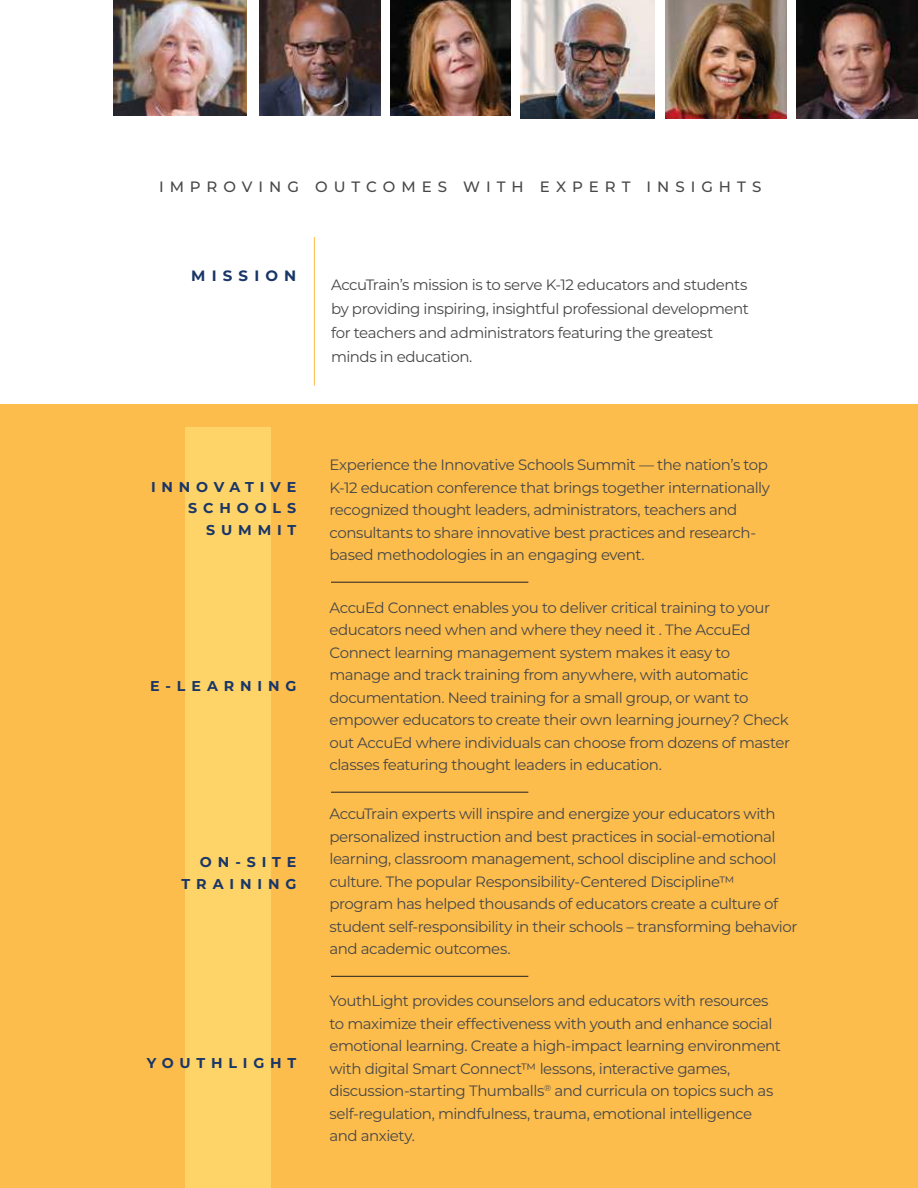
<style>
.page{position:relative;width:918px;height:1188px;background:#fff}
.page>*{position:absolute;margin:0;border:0;box-sizing:border-box;transform-origin:0 0}
.t1{font:15px/22.5px "Montserrat";letter-spacing:-.03em;color:#474749}
.t2{font:500 15px "Montserrat";letter-spacing:.4em;color:#474749}
.t3{font:700 15px "Montserrat";letter-spacing:.41em;color:#193667}
.t4{font:700 14.25px/21.8px "Montserrat";letter-spacing:.41em;color:#193667;text-align:right}
</style>
<div class="page">
<img style="left:521px;top:0;width:134px;height:119px">
<img style="left:666px;top:0;width:121px;height:119px">
<img style="left:390px;top:0;width:121px;height:116px">
<img style="left:797px;top:0;width:120px;height:119px">
<img style="left:113px;top:0;width:134px;height:116px">
<img style="left:259px;top:0;width:121px;height:116px">
<div style="left:0;top:405px;width:917px;height:783px;background:#fdbd4d"></div>
<div style="left:185px;top:427px;width:86px;height:761px;background:#fed367"></div>
<hr style="left:331px;top:976px;width:197px;height:1px;background:#221f1f">
<hr style="left:331px;top:792px;width:197px;height:1px;background:#221f1f">
<hr style="left:331px;top:582px;width:197px;height:1px;background:#221f1f">
<hr style="left:314px;top:237px;width:1px;height:148px;background:#fdbd4d">
<p class="t2" style="left:159px;top:179px;width:604px">IMPROVING OUTCOMES WITH EXPERT INSIGHTS</p>
<p class="t3" style="left:191px;top:269px;width:107px">MISSION</p>
<p class="t1" style="left:331px;top:273px;width:419px;line-height:24px">AccuTrain’s mission is to serve K-12 educators and students by providing inspiring, insightful professional development for teachers and administrators featuring the greatest minds in education.</p>
<p class="t4" style="left:151px;top:477px;width:147px">INNOVATIVE<br>SCHOOLS<br>SUMMIT</p>
<p class="t4" style="left:150px;top:676px;width:148px">E-LEARNING</p>
<p class="t4" style="left:182px;top:852px;width:116px">ON-SITE<br>TRAINING</p>
<p class="t4" style="left:147px;top:1053px;width:151px">YOUTHLIGHT</p>
<p class="t1" style="left:329px;top:454px;width:442px">Experience the Innovative Schools Summit — the nation’s top K-12 education conference that brings together internationally recognized thought leaders, administrators, teachers and consultants to share innovative best practices and research&shy;based methodologies in an engaging event.</p>
<p class="t1" style="left:329px;top:597px;width:462px">AccuEd Connect enables you to deliver critical training to your educators need when and where they need it . The AccuEd Connect learning management system makes it easy to manage and track training from anywhere, with automatic documentation. Need training for a small group, or want to empower educators to create their own learning journey? Check out AccuEd where individuals can choose from dozens of master classes featuring thought leaders in education.</p>
<p class="t1" style="left:329px;top:803px;width:470px">AccuTrain experts will inspire and energize your educators with personalized instruction and best practices in social-emotional learning, classroom management, school discipline and school culture. The popular Responsibility-Centered Discipline™ program has helped thousands of educators create a culture of student self-responsibility in their schools – transforming behavior and academic outcomes.</p>
<p class="t1" style="left:329px;top:990px;width:453px">YouthLight provides counselors and educators with resources to maximize their effectiveness with youth and enhance social emotional learning. Create a high-impact learning environment with digital Smart Connect™ lessons, interactive games, discussion-starting Thumballs<sup>®</sup> and curricula on topics such as self-regulation, mindfulness, trauma, emotional intelligence and anxiety.</p>
</div>
